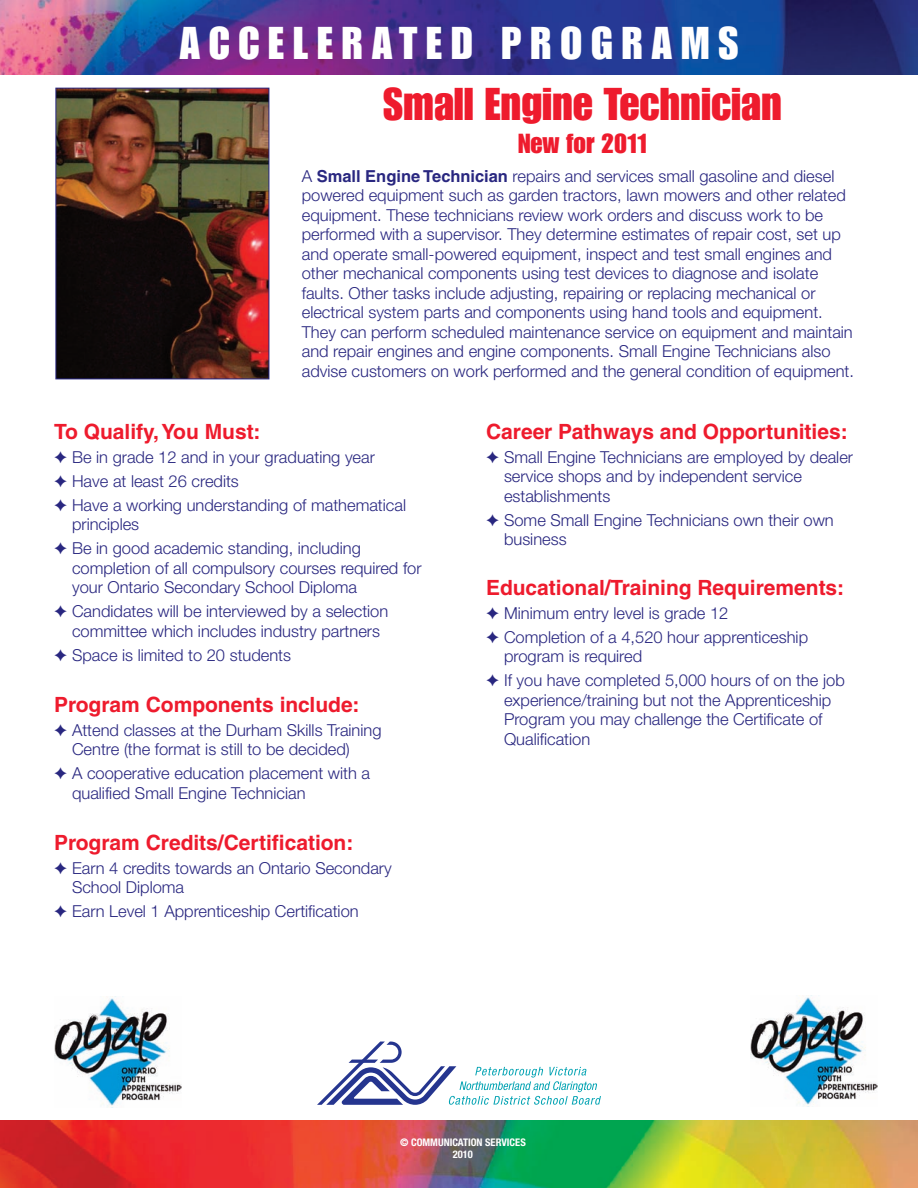
<style>
.page{position:relative;width:918px;height:1188px;background:#fff}
.page>*{position:absolute;margin:0;border:0;box-sizing:border-box;transform-origin:0 0}
.t1{font:45px "Impact";color:#ee1b2d}
.t2{font:45px "Impact";letter-spacing:.2em;color:#fff}
.t3{font:27px "Impact";color:#ee1b2d}
.t4{font:700 21px "Helvetica";color:#ee1b2d}
.t5{font:300 16.5px/19.5px "Helvetica Neue";color:#292780}
.t6{font:700 condensed 10.5px/12px "Helvetica Neue";color:#fff;text-align:center}
.s1{font-family:"Helvetica";font-weight:700}
</style>
<div class="page">
<img style="left:0;top:0;width:918px;height:74px">
<img style="left:0;top:1120px;width:918px;height:68px">
<svg style="left:317px;top:1042px;width:284px;height:63px"></svg>
<img style="left:750px;top:995px;width:128px;height:112px">
<img style="left:54px;top:996px;width:127px;height:112px">
<img style="left:58px;top:90px;width:209px;height:287px">
<div style="left:56px;top:88px;width:213px;height:291px;border:1px solid #292780"></div>
<h1 class="t2" style="left:179px;top:27px;width:561px">ACCELERATED PROGRAMS</h1>
<h1 class="t1" style="left:383px;top:88px;width:400px">Small Engine Technician</h1>
<h2 class="t3" style="left:518px;top:134px;width:130px">New for 2011</h2>
<p class="t5" style="left:302px;top:166px;width:554px">A <span class="s1">Small Engine Technician</span> repairs and services small gasoline and diesel powered equipment such as garden tractors, lawn mowers and other related equipment. These technicians review work orders and discuss work to be performed with a supervisor. They determine estimates of repair cost, set up and operate small-powered equipment, inspect and test small engines and other mechanical components using test devices to diagnose and isolate faults. Other tasks include adjusting, repairing or replacing mechanical or electrical system parts and components using hand tools and equipment.<br>They can perform scheduled maintenance service on equipment and maintain and repair engines and engine components. Small Engine Technicians also advise customers on work performed and the general condition of equipment.</p>
<p class="t4" style="left:54px;top:423px;width:208px">To Qualify,You Must:</p>
<p class="t5" style="left:54px;top:444px;width:354px;line-height:24px">✦ Be in grade 12 and in your graduating year<br>✦ Have at least 26 credits<br>✦ Have a working understanding of mathematical</p>
<p class="t5" style="left:54px;top:512px;width:308px;line-height:24px;text-indent:18px">principles<br>✦ Be in good academic standing, including</p>
<p class="t5" style="left:72px;top:558px;width:351px">completion of all compulsory courses required for your Ontario Secondary School Diploma</p>
<p class="t5" style="left:54px;top:601px;width:336px;text-align:center">✦ Candidates will be interviewed by a selection committee which includes industry partners</p>
<p class="t5" style="left:54px;top:645px;width:239px">✦ Space is limited to 20 students</p>
<p class="t4" style="left:54px;top:696px;width:307px">Program Components include:</p>
<p class="t5" style="left:72px;top:720px;width:311px;text-indent:-18px">✦ Attend classes at the Durham Skills Training<br>Centre (the format is still to be decided)</p>
<p class="t5" style="left:72px;top:763px;width:300px;text-indent:-18px">✦ A cooperative education placement with a qualified Small Engine Technician</p>
<p class="t4" style="left:54px;top:834px;width:301px">Program Credits/Certification:</p>
<p class="t5" style="left:72px;top:858px;width:321px;text-indent:-18px">✦ Earn 4 credits towards an Ontario Secondary<br>School Diploma</p>
<p class="t5" style="left:54px;top:901px;width:306px">✦ Earn Level 1 Apprenticeship Certification</p>
<p class="t4" style="left:486px;top:423px;width:363px">Career Pathways and Opportunities:</p>
<p class="t5" style="left:504px;top:447px;width:351px;text-indent:-18px">✦ Small Engine Technicians are employed by dealer service shops and by independent service establishments</p>
<p class="t5" style="left:504px;top:510px;width:331px;text-indent:-18px">✦ Some Small Engine Technicians own their own business</p>
<p class="t4" style="left:486px;top:579px;width:360px">Educational/Training Requirements:</p>
<p class="t5" style="left:486px;top:600px;width:324px;line-height:24px">✦ Minimum entry level is grade 12<br>✦ Completion of a 4,520 hour apprenticeship</p>
<p class="t5" style="left:486px;top:644px;width:360px;line-height:24px;text-indent:18px">program is required<br>✦ If you have completed 5,000 hours of on the job</p>
<p class="t5" style="left:504px;top:690px;width:329px">experience/training but not the Apprenticeship<br>Program you may challenge the Certificate of<br>Qualification</p>
<p class="t6" style="left:400px;top:1137px;width:127px">© COMMUNICATION SERVICES<br>2010</p>
</div>
